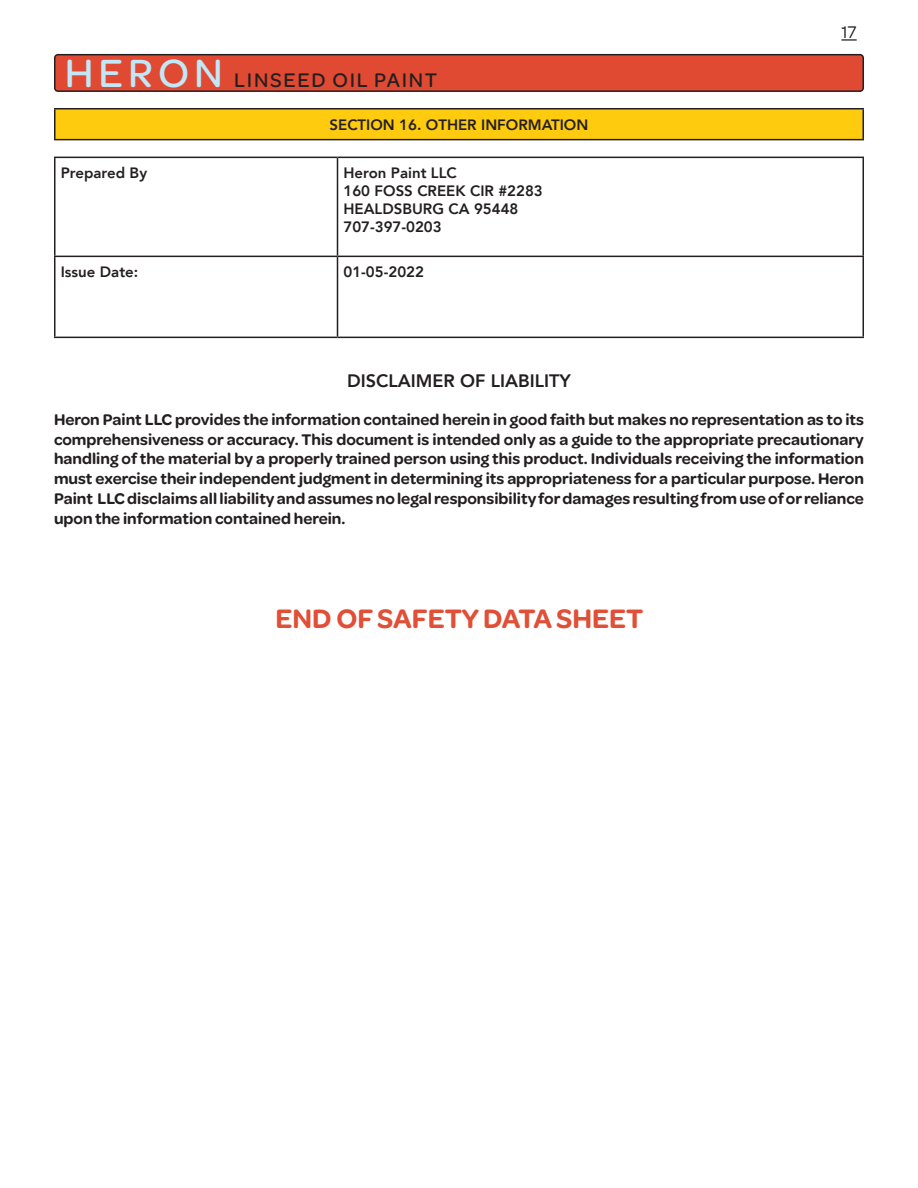
<style>
.page{position:relative;width:918px;height:1188px;background:#fff}
.page>*{position:absolute;margin:0;border:0;box-sizing:border-box;transform-origin:0 0}
.t1{font:600 28.5px "Omnes";color:#e04f36}
.t2{font:500 21px "Omnes";letter-spacing:.08em;color:#231f20}
.t3{font:800 18px "Avenir";color:#231f20}
.t4{font:18px "Omnes";color:#231f20}
.t5{font:600 16.5px/19.8px "Omnes";color:#231f20;text-align:justify}
.t6{font:800 15px "Avenir";color:#231f20}
.s1{font-size:42px;color:#c1e8f8}
</style>
<div class="page">
<div style="left:55px;top:55px;width:808px;height:36px;background:#e04a32;border-radius:3px"></div>
<div style="left:54px;top:54px;width:810px;height:38px;border:2px solid #231f20;border-radius:3px"></div>
<svg style="left:841px;top:39px;width:16px;height:2px"></svg>
<hr style="left:54px;top:157px;width:284px;height:1px;background:#231f20">
<hr style="left:54px;top:158px;width:2px;height:98px;background:#231f20">
<hr style="left:338px;top:157px;width:526px;height:1px;background:#231f20">
<hr style="left:337px;top:158px;width:1px;height:98px;background:#231f20">
<hr style="left:862px;top:158px;width:2px;height:98px;background:#231f20">
<hr style="left:54px;top:256px;width:284px;height:1px;background:#231f20">
<hr style="left:54px;top:257px;width:2px;height:80px;background:#231f20">
<hr style="left:338px;top:256px;width:526px;height:1px;background:#231f20">
<hr style="left:337px;top:257px;width:1px;height:80px;background:#231f20">
<hr style="left:862px;top:257px;width:2px;height:80px;background:#231f20">
<hr style="left:54px;top:337px;width:284px;height:1px;background:#231f20">
<hr style="left:338px;top:337px;width:526px;height:1px;background:#231f20">
<div style="left:55px;top:109px;width:808px;height:31px;background:#fecb0e"></div>
<hr style="left:54px;top:108px;width:810px;height:2px;background:#231f20">
<hr style="left:54px;top:109px;width:2px;height:30px;background:#231f20">
<hr style="left:862px;top:109px;width:2px;height:30px;background:#231f20">
<hr style="left:54px;top:139px;width:810px;height:1px;background:#231f20">
<p class="t2" style="left:65px;top:66px;width:374px"><span class="s1">HERON</span> LINSEED OIL PAINT</p>
<p class="t6" style="left:330px;top:113px;width:260px">SECTION 16. OTHER INFORMATION</p>
<p class="t6" style="left:61px;top:161px;width:88px">Prepared By</p>
<p class="t6" style="left:344px;top:161px;width:115px">Heron Paint LLC</p>
<p class="t6" style="left:344px;top:179px;width:201px">160 FOSS CREEK CIR #2283</p>
<p class="t6" style="left:344px;top:197px;width:176px">HEALDSBURG CA 95448</p>
<p class="t6" style="left:344px;top:215px;width:100px">707-397-0203</p>
<p class="t6" style="left:61px;top:260px;width:79px">Issue Date:</p>
<p class="t6" style="left:344px;top:260px;width:82px">01-05-2022</p>
<p class="t4" style="left:841px;top:20px;width:17px">17</p>
<p class="t3" style="left:347px;top:367px;width:225px">DISCLAIMER OF LIABILITY</p>
<p class="t5" style="left:54px;top:408px;width:812px">Heron Paint LLC provides the information contained herein in good faith but makes no representation as to its comprehensiveness or accuracy. This document is intended only as a guide to the appropriate precautionary handling of the material by a properly trained person using this product. Individuals receiving the information must exercise their independent judgment in determining its appropriateness for a particular purpose. Heron Paint LLC disclaims all liability and assumes no legal responsibility for damages resulting from use of or reliance upon the information contained herein.</p>
<p class="t1" style="left:276px;top:599px;width:369px">END OF SAFETY DATA SHEET</p>
</div>
